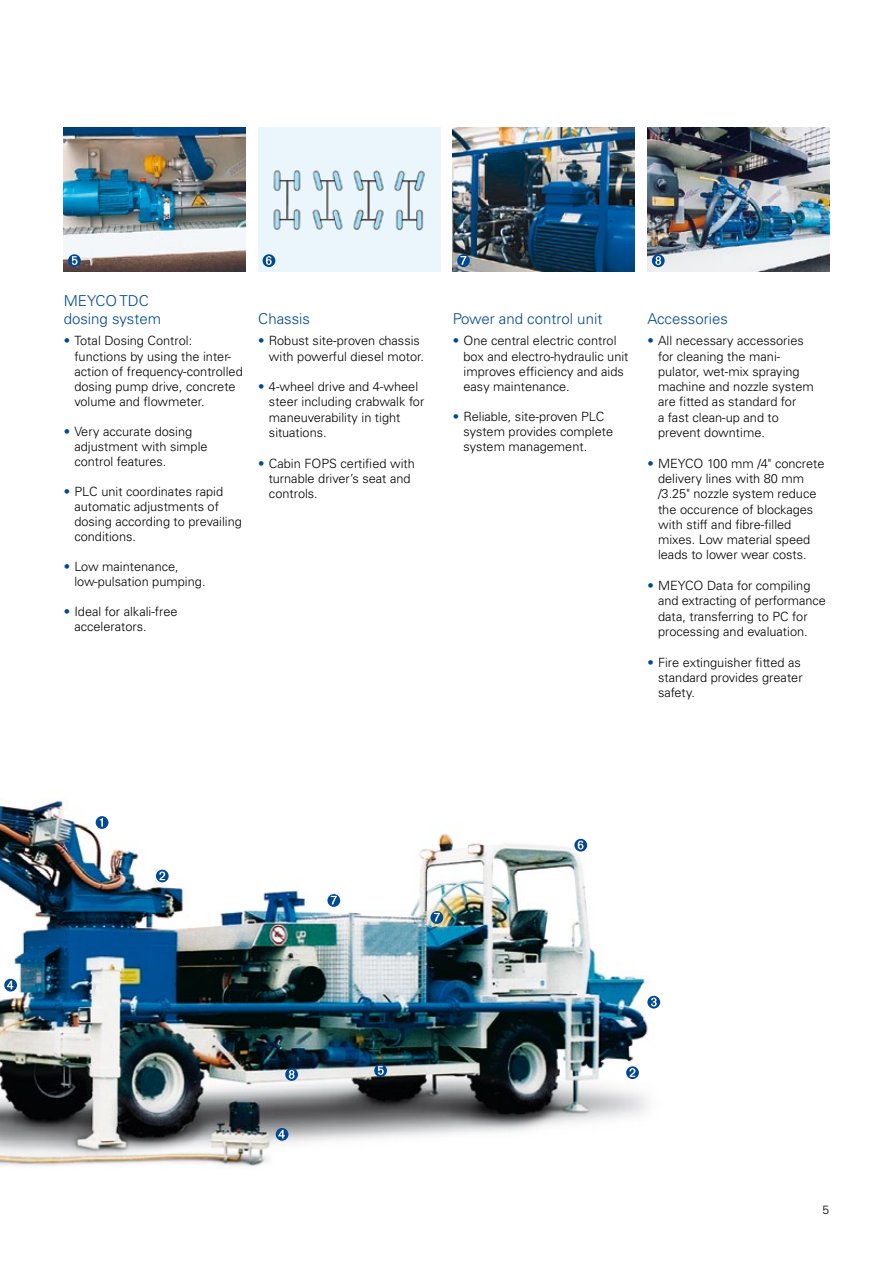
<style>
.page{position:relative;width:893px;height:1263px;background:#fff}
.page>*{position:absolute;margin:0;border:0;box-sizing:border-box;transform-origin:0 0}
.t1{font:300 15px/18px "Univers";color:#004894}
.t2{font:300 12.75px/15.3px "Univers";color:#000}
.t3{font:300 12px "Univers";color:#000}
.s1{color:#004894}
</style>
<div class="page">
<img style="left:258px;top:128px;width:182px;height:144px">
<img style="left:64px;top:128px;width:182px;height:144px">
<img style="left:453px;top:128px;width:182px;height:144px">
<img style="left:647px;top:128px;width:182px;height:144px">
<img style="left:0;top:792px;width:661px;height:375px">
<svg style="left:96px;top:816px;width:12px;height:13px"></svg>
<svg style="left:327px;top:894px;width:13px;height:13px"></svg>
<svg style="left:330px;top:895px;width:7px;height:10px"></svg>
<svg style="left:457px;top:254px;width:13px;height:13px"></svg>
<svg style="left:460px;top:254px;width:8px;height:11px"></svg>
<svg style="left:652px;top:254px;width:13px;height:13px"></svg>
<svg style="left:655px;top:256px;width:6px;height:9px"></svg>
<svg style="left:68px;top:254px;width:13px;height:13px"></svg>
<svg style="left:72px;top:256px;width:6px;height:9px"></svg>
<svg style="left:263px;top:254px;width:12px;height:13px"></svg>
<svg style="left:266px;top:256px;width:6px;height:9px"></svg>
<svg style="left:647px;top:996px;width:13px;height:12px"></svg>
<svg style="left:651px;top:997px;width:6px;height:9px"></svg>
<svg style="left:574px;top:839px;width:13px;height:12px"></svg>
<svg style="left:578px;top:841px;width:5px;height:8px"></svg>
<svg style="left:276px;top:1128px;width:12px;height:13px"></svg>
<svg style="left:278px;top:1130px;width:7px;height:8px"></svg>
<svg style="left:156px;top:870px;width:13px;height:12px"></svg>
<svg style="left:626px;top:1066px;width:13px;height:13px"></svg>
<div style="left:374px;top:1064px;width:13px;height:13px;background:#004894;border-radius:50%"></div>
<svg style="left:378px;top:1066px;width:6px;height:9px"></svg>
<svg style="left:285px;top:1068px;width:13px;height:13px"></svg>
<svg style="left:289px;top:1070px;width:5px;height:9px"></svg>
<svg style="left:431px;top:911px;width:12px;height:13px"></svg>
<svg style="left:433px;top:912px;width:7px;height:10px"></svg>
<svg style="left:4px;top:979px;width:13px;height:12px"></svg>
<svg style="left:7px;top:980px;width:6px;height:9px"></svg>
<p class="t1" style="left:64px;top:292px;width:99px">MEYCO TDC dosing system</p>
<p class="t2" style="left:74px;top:333px;width:170px;text-indent:-11px"><span class="s1">•</span> Total Dosing Control: functions by using the inter&shy;action of frequency-controlled dosing pump drive, concrete volume and flowmeter.</p>
<p class="t2" style="left:74px;top:424px;width:135px;text-indent:-11px"><span class="s1">•</span> Very accurate dosing adjustment with simple control features.</p>
<p class="t2" style="left:74px;top:484px;width:169px;text-indent:-11px"><span class="s1">•</span> PLC unit coordinates rapid automatic adjustments of dosing according to prevailing conditions.</p>
<p class="t2" style="left:74px;top:559px;width:133px;text-indent:-11px"><span class="s1">•</span> Low maintenance, low-pulsation pumping.</p>
<p class="t2" style="left:74px;top:604px;width:105px;text-indent:-11px"><span class="s1">•</span> Ideal for alkali-free accelerators.</p>
<p class="t1" style="left:258px;top:310px;width:53px">Chassis</p>
<p class="t2" style="left:269px;top:333px;width:157px;text-indent:-11px"><span class="s1">•</span> Robust site-proven chassis with powerful diesel motor.</p>
<p class="t2" style="left:269px;top:379px;width:157px;text-indent:-11px"><span class="s1">•</span> 4-wheel drive and 4-wheel steer including crabwalk for maneuverability in tight situations.</p>
<p class="t2" style="left:269px;top:455px;width:147px;text-indent:-11px"><span class="s1">•</span> Cabin FOPS certified with turnable driver’s seat and controls.</p>
<p class="t1" style="left:453px;top:310px;width:151px">Power and control unit</p>
<p class="t2" style="left:463px;top:333px;width:167px;text-indent:-11px"><span class="s1">•</span> One central electric control box and electro-hydraulic unit improves efficiency and aids easy maintenance.</p>
<p class="t2" style="left:463px;top:409px;width:151px;text-indent:-11px"><span class="s1">•</span> Reliable, site-proven PLC system provides complete system management.</p>
<p class="t1" style="left:647px;top:310px;width:82px">Accessories</p>
<p class="t2" style="left:658px;top:333px;width:157px;text-indent:-11px"><span class="s1">•</span> All necessary accessories for cleaning the mani&shy;pulator, wet-mix spraying machine and nozzle system are fitted as standard for<br>a fast clean-up and to prevent downtime.</p>
<p class="t2" style="left:658px;top:455px;width:168px;text-indent:-11px"><span class="s1">•</span> MEYCO 100 mm /4" concrete delivery lines with 80 mm /3.25" nozzle system reduce the occurence of blockages with stiff and fibre-filled mixes. Low material speed leads to lower wear costs.</p>
<p class="t2" style="left:658px;top:578px;width:169px;text-indent:-11px"><span class="s1">•</span> MEYCO Data for compiling and extracting of performance data, transferring to PC for processing and evaluation.</p>
<p class="t2" style="left:658px;top:654px;width:146px;text-indent:-11px"><span class="s1">•</span> Fire extinguisher fitted as standard provides greater safety.</p>
<p class="t3" style="left:822px;top:1202px;width:8px">5</p>
</div>
